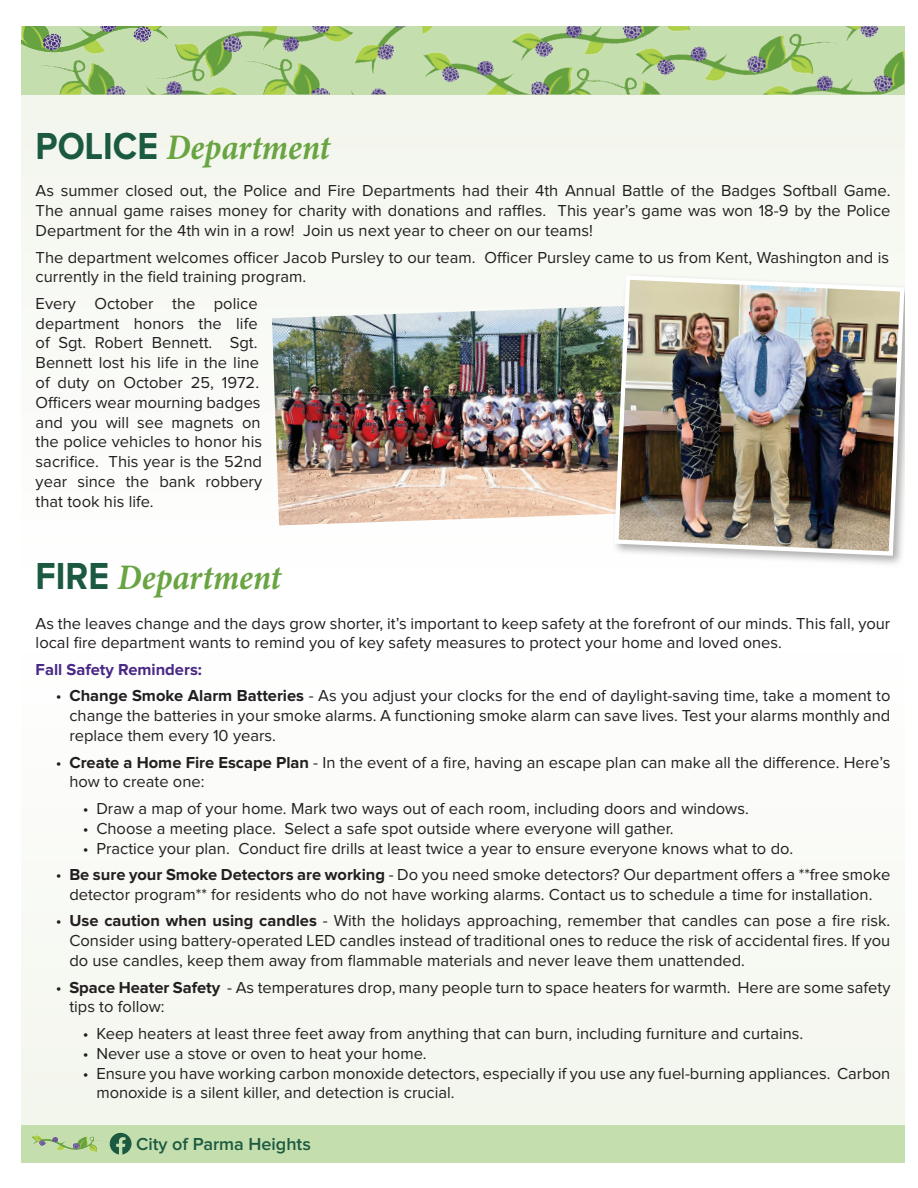
<style>
.page{position:relative;width:918px;height:1188px;background:#fff}
.page>*{position:absolute;margin:0;border:0;box-sizing:border-box;transform-origin:0 0}
.t1{font:italic 700 36px "Minion Pro";color:#69a442;scale:.91 1}
.t2{font:600 18px "Proxima Nova";color:#1b5a41}
.t3{font:16.5px/19.8px "Proxima Nova";color:#231f20}
.t4{font:700 16.5px "Proxima Nova";color:#492885}
.s1{font-family:"Proxima Nova";font-style:normal;font-size:39px;color:#1b5a41}
.s2{font-weight:700}
</style>
<div class="page">
<div style="left:21px;top:652px;width:883px;height:474px;background:#f8faf5"></div>
<div style="left:21px;top:94px;width:883px;height:474px;background:#f3f6ed"></div>
<div style="left:21px;top:1126px;width:883px;height:37px;background:#c5dead"></div>
<svg style="left:119px;top:1133px;width:13px;height:22px"></svg>
<img style="left:21px;top:1125px;width:98px;height:30px">
<img style="left:21px;top:26px;width:94px;height:68px">
<img style="left:115px;top:26px;width:84px;height:68px">
<img style="left:199px;top:26px;width:189px;height:68px">
<img style="left:388px;top:26px;width:86px;height:68px">
<img style="left:474px;top:26px;width:76px;height:68px">
<img style="left:550px;top:26px;width:50px;height:68px">
<img style="left:600px;top:26px;width:112px;height:68px">
<img style="left:712px;top:26px;width:93px;height:68px">
<img style="left:805px;top:26px;width:99px;height:68px">
<img style="left:895px;top:61px;width:9px;height:33px">
<img style="left:272px;top:306px;width:340px;height:219px">
<div style="left:612px;top:273px;width:292px;height:295px;background:#231f20;opacity:.37"></div>
<img style="left:612px;top:273px;width:292px;height:285px">
<h1 class="t1" style="left:36px;top:122px;width:325px"><span class="s1">POLICE</span> Department</h1>
<p class="t3" style="left:36px;top:181px;width:856px;text-align:justify">As summer closed out, the Police and Fire Departments had their 4th Annual Battle of the Badges Softball Game.<br>The annual game raises money for charity with donations and raffles. This year’s game was won 18-9 by the Police Department for the 4th win in a row! Join us next year to cheer on our teams!</p>
<p class="t3" style="left:36px;top:248px;width:855px">The department welcomes officer Jacob Pursley to our team. Officer Pursley came to us from Kent, Washington and is currently in the field training program.</p>
<p class="t3" style="left:36px;top:294px;width:228px">Every October the police department honors the life of Sgt. Robert Bennett. Sgt.<br>Bennett lost his life in the line of duty on October 25, 1972.<br>Officers wear mourning badges and you will see magnets on the police vehicles to honor his sacrifice. This year is the 52nd year since the bank robbery that took his life.</p>
<h1 class="t1" style="left:36px;top:551px;width:271px"><span class="s1">FIRE</span> Department</h1>
<p class="t3" style="left:36px;top:614px;width:856px">As the leaves change and the days grow shorter, it’s important to keep safety at the forefront of our minds. This fall, your local fire department wants to remind you of key safety measures to protect your home and loved ones.</p>
<p class="t4" style="left:36px;top:660px;width:168px">Fall Safety Reminders:</p>
<p class="t3" style="left:69px;top:686px;width:823px;text-align:justify;text-indent:-13px">• <span class="s2">Change Smoke Alarm Batteries</span> - As you adjust your clocks for the end of daylight-saving time, take a moment to change the batteries in your smoke alarms. A functioning smoke alarm can save lives. Test your alarms monthly and replace them every 10 years.</p>
<p class="t3" style="left:69px;top:753px;width:823px;text-indent:-13px">• <span class="s2">Create a Home Fire Escape Plan</span> - In the event of a fire, having an escape plan can make all the difference. Here’s how to create one:</p>
<p class="t3" style="left:83px;top:799px;width:667px">• Draw a map of your home. Mark two ways out of each room, including doors and windows.</p>
<p class="t3" style="left:83px;top:819px;width:592px">• Choose a meeting place. Select a safe spot outside where everyone will gather.</p>
<p class="t3" style="left:83px;top:839px;width:712px">• Practice your plan. Conduct fire drills at least twice a year to ensure everyone knows what to do.</p>
<p class="t3" style="left:56px;top:865px;width:836px;text-align:center">• <span class="s2">Be sure your Smoke Detectors are working</span> - Do you need smoke detectors? Our department offers a **free smoke detector program** for residents who do not have working alarms. Contact us to schedule a time for installation.</p>
<p class="t3" style="left:69px;top:911px;width:823px;text-align:justify;text-indent:-13px">• <span class="s2">Use caution when using candles</span> - With the holidays approaching, remember that candles can pose a fire risk.<br>Consider using battery-operated LED candles instead of traditional ones to reduce the risk of accidental fires. If you do use candles, keep them away from flammable materials and never leave them unattended.</p>
<p class="t3" style="left:69px;top:978px;width:823px;text-indent:-13px">• <span class="s2">Space Heater Safety</span> - As temperatures drop, many people turn to space heaters for warmth. Here are some safety tips to follow:</p>
<p class="t3" style="left:83px;top:1024px;width:722px">• Keep heaters at least three feet away from anything that can burn, including furniture and curtains.</p>
<p class="t3" style="left:83px;top:1044px;width:345px">• Never use a stove or oven to heat your home.</p>
<p class="t3" style="left:96px;top:1064px;width:796px;text-indent:-13px">• Ensure you have working carbon monoxide detectors, especially if you use any fuel-burning appliances. Carbon monoxide is a silent killer, and detection is crucial.</p>
<p class="t2" style="left:136px;top:1134px;width:176px">City of Parma Heights</p>
</div>
